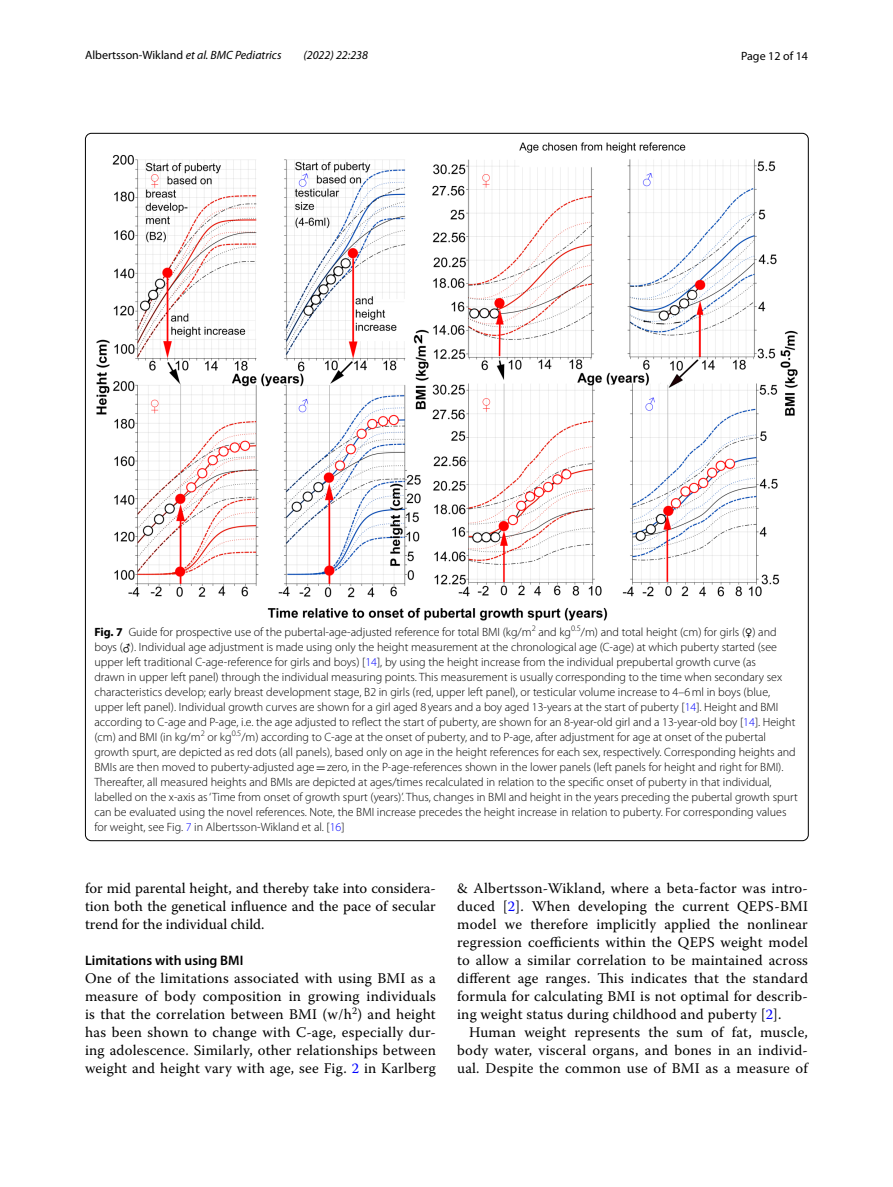
<style>
.page{position:relative;width:893px;height:1187px;background:#fff}
.page>*{position:absolute;margin:0;border:0;box-sizing:border-box;transform-origin:0 0}
.t1{font:14.7px/18px "Warnock Pro";letter-spacing:.015em;color:#000;text-align:justify}
.t2{font:600 13.8px "Myriad Pro";color:#000}
.t3{font:300 12px/15px "Myriad Pro";color:#000}
.t4{font:12px "Myriad Pro";color:#000}
.t5{font:italic 12px "Myriad Pro";color:#000}
.s1{font-style:italic}
.s2{font-weight:700}
.s3{font-family:"STIX Math";font-weight:400}
.s4{color:#00f}
.s5{font-family:"MTSY";font-weight:400}
</style>
<div class="page">
<img style="left:97px;top:142px;width:700px;height:478px">
<p class="t4" style="left:85px;top:48px;width:198px">Albertsson‑Wikland <span class="s1">et al. BMC Pediatrics</span></p>
<p class="t5" style="left:303px;top:48px;width:66px">(2022) 22:238</p>
<p class="t4" style="left:741px;top:48px;width:68px">Page 12 of 14</p>
<p class="t3" style="left:94px;top:624px;width:705px"><span class="s2">Fig. 7</span> Guide for prospective use of the pubertal-age-adjusted reference for total BMI (kg/m<sup>2</sup> and kg<sup>0.5</sup>/m) and total height (cm) for girls (<span class="s3">♀</span>) and boys (<span class="s3">♂</span>). Individual age adjustment is made using only the height measurement at the chronological age (C-age) at which puberty started (see upper left traditional C-age-reference for girls and boys) [<span class="s4">14</span>], by using the height increase from the individual prepubertal growth curve (as<br>drawn in upper left panel) through the individual measuring points. This measurement is usually corresponding to the time when secondary sex characteristics develop; early breast development stage, B2 in girls (red, upper left panel), or testicular volume increase to 4–6ml in boys (blue, upper left panel). Individual growth curves are shown for a girl aged 8 years and a boy aged 13-years at the start of puberty [<span class="s4">14</span>]. Height and BMI according to C-age and P-age, i.e. the age adjusted to reflect the start of puberty, are shown for an 8-year-old girl and a 13-year-old boy [<span class="s4">14</span>]. Height (cm) and BMI (in kg/m<sup>2</sup> or kg<sup>0.5</sup>/m) according to C-age at the onset of puberty, and to P-age, after adjustment for age at onset of the pubertal growth spurt, are depicted as red dots (all panels), based only on age in the height references for each sex, respectively. Corresponding heights and BMIs are then moved to puberty-adjusted age<span class="s5">=</span>zero, in the P-age-references shown in the lower panels (left panels for height and right for BMI).<br>Thereafter, all measured heights and BMIs are depicted at ages/times recalculated in relation to the specific onset of puberty in that individual, labelled on the x-axis as ‘Time from onset of growth spurt (years)’. Thus, changes in BMI and height in the years preceding the pubertal growth spurt can be evaluated using the novel references. Note, the BMI increase precedes the height increase in relation to puberty. For corresponding values for weight, see Fig. <span class="s4">7</span> in Albertsson-Wikland et al. [<span class="s4">16</span>]</p>
<p class="t1" style="left:85px;top:879px;width:352px">for mid parental height, and thereby take into considera&shy;tion both the genetical influence and the pace of secular trend for the individual child.</p>
<p class="t2" style="left:85px;top:951px;width:160px">Limitations with using BMI</p>
<p class="t1" style="left:85px;top:969px;width:352px">One of the limitations associated with using BMI as a measure of body composition in growing individuals is that the correlation between BMI (w/h<sup>2</sup>) and height has been shown to change with C-age, especially dur&shy;ing adolescence. Similarly, other relationships between weight and height vary with age, see Fig. <span class="s4">2</span> in Karlberg</p>
<p class="t1" style="left:457px;top:879px;width:352px">&amp; Albertsson-Wikland, where a beta-factor was intro&shy;duced [<span class="s4">2</span>]. When developing the current QEPS-BMI model we therefore implicitly applied the nonlinear regression coefficients within the QEPS weight model to allow a similar correlation to be maintained across different age ranges. This indicates that the standard formula for calculating BMI is not optimal for describ&shy;ing weight status during childhood and puberty [<span class="s4">2</span>].</p>
<p class="t1" style="left:457px;top:1023px;width:352px;text-indent:12px">Human weight represents the sum of fat, muscle, body water, visceral organs, and bones in an individ&shy;ual. Despite the common use of BMI as a measure of</p>
</div>
